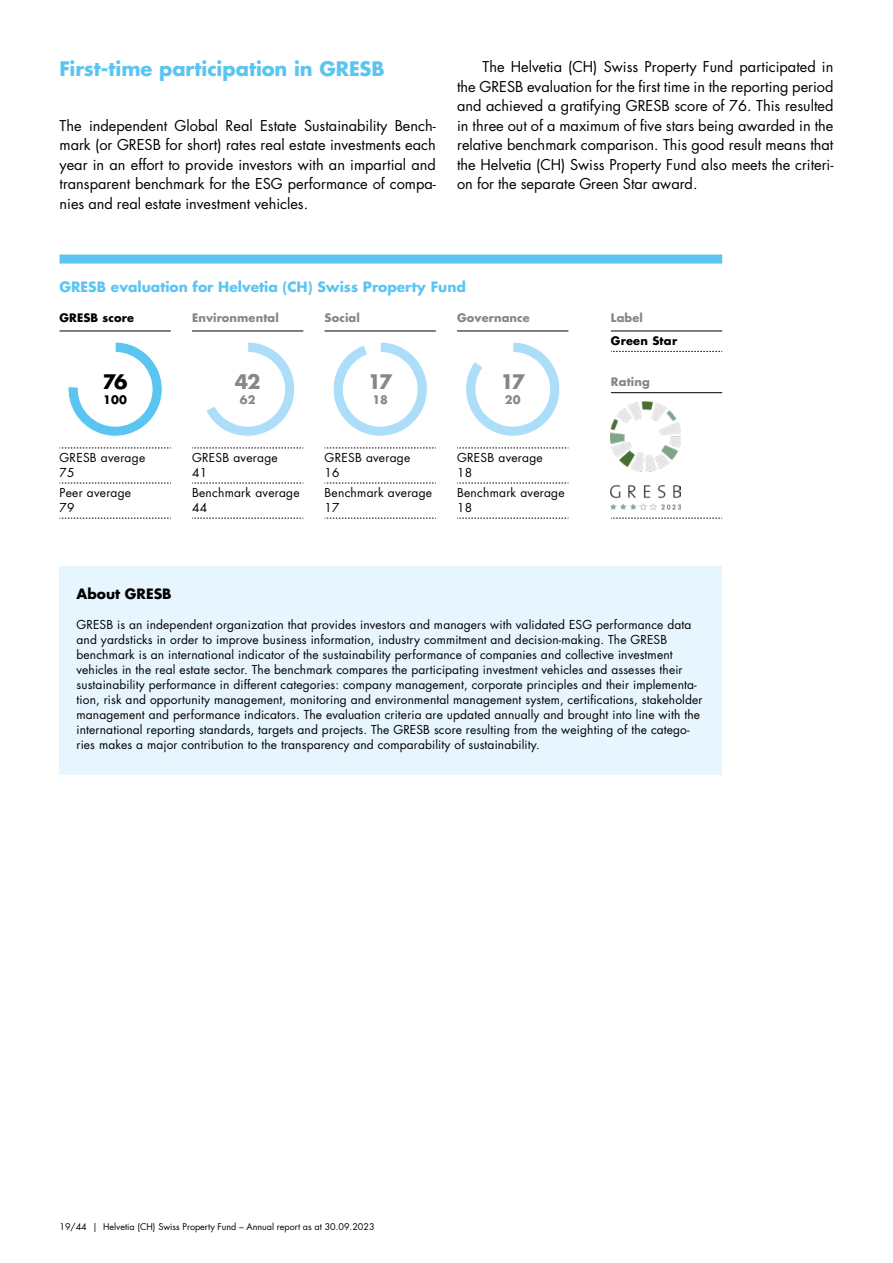
<style>
.page{position:relative;width:893px;height:1263px;background:#fff}
.page>*{position:absolute;margin:0;border:0;box-sizing:border-box;transform-origin:0 0}
.Subtitle_A_bold_13_16pt_HV-Blue{font:700 19.5px "Futura Std";letter-spacing:-.005em;color:#5bc5f2}
.Subtitle_A_bold_13_16pt_centered{font:700 19.5px "Futura Std";color:#878787}
.Subtitle_A_bold_13_16pt_centered-2{font:700 19.5px "Futura Std";color:#000}
.Copy_book_9_7_13pt_block_indent{font:14.55px/19.5px "Futura Std";color:#000;text-align:justify}
.Copy_book_9_7_13pt_block{font:14.55px/19.5px "Futura Std";color:#000;text-align:justify}
.Subtitle_B_bold_9_25_11pt_no_grid{font:700 13.8px "Futura Std";color:#5bc5f2}
.Subtitle_B_bold_9_25_11pt_no_grid-2{font:700 13.8px "Futura Std";color:#000}
.Table_Copy_book_8_10pt{font:12px/15px "Futura Std";letter-spacing:.01em;color:#000}
.Table_Copy_book_8pt{font:12px "Futura Std";letter-spacing:.02em;color:#000}
.Table_Copy_bold_7_6_10pt{font:700 11.4px "Futura Std";letter-spacing:.01em;color:#878787}
.Table_Copy_bold_7_6_10pt-2{font:700 11.4px "Futura Std";letter-spacing:.01em;color:#000}
.Table_Copy_bold_7_6pt{font:700 11.4px "Futura Std";letter-spacing:.02em;color:#000}
.Table_Copy_bold_7_6_10pt_centered{font:700 11.4px "Futura Std";color:#878787}
.Table_Copy_bold_7_6_10pt_centered-2{font:700 11.4px "Futura Std";color:#000}
.t1{font:9px "Futura Std";color:#000}
</style>
<div class="page">
<div style="left:60px;top:567px;width:662px;height:208px;background:#e6f5fe"></div>
<div style="left:60px;top:255px;width:662px;height:9px;background:#5bc5f2"></div>
<svg style="left:60px;top:448px;width:111px;height:1px"></svg>
<svg style="left:60px;top:483px;width:111px;height:1px"></svg>
<svg style="left:60px;top:518px;width:111px;height:1px"></svg>
<hr style="left:60px;top:331px;width:111px;height:1px;background:#000">
<svg style="left:192px;top:448px;width:112px;height:1px"></svg>
<svg style="left:192px;top:483px;width:112px;height:1px"></svg>
<svg style="left:192px;top:518px;width:112px;height:1px"></svg>
<hr style="left:192px;top:331px;width:111px;height:1px;background:#000">
<svg style="left:325px;top:448px;width:111px;height:1px"></svg>
<svg style="left:325px;top:483px;width:111px;height:1px"></svg>
<svg style="left:325px;top:518px;width:111px;height:1px"></svg>
<hr style="left:325px;top:331px;width:111px;height:1px;background:#000">
<svg style="left:457px;top:448px;width:112px;height:1px"></svg>
<svg style="left:457px;top:483px;width:112px;height:1px"></svg>
<svg style="left:457px;top:518px;width:112px;height:1px"></svg>
<hr style="left:457px;top:331px;width:111px;height:1px;background:#000">
<svg style="left:611px;top:351px;width:111px;height:1px"></svg>
<svg style="left:611px;top:518px;width:111px;height:1px"></svg>
<hr style="left:611px;top:392px;width:111px;height:1px;background:#000">
<hr style="left:611px;top:331px;width:111px;height:1px;background:#000">
<img style="left:611px;top:401px;width:70px;height:110px">
<svg style="left:68px;top:342px;width:94px;height:94px;fill:#5bc5f2"></svg>
<div style="left:78px;top:352px;width:75px;height:75px;background:#fff;border-radius:50%"></div>
<svg style="left:207px;top:342px;width:88px;height:94px"></svg>
<div style="left:210px;top:352px;width:75px;height:75px;background:#fff;border-radius:50%"></div>
<svg style="left:333px;top:342px;width:94px;height:94px"></svg>
<div style="left:343px;top:352px;width:75px;height:75px;background:#fff;border-radius:50%"></div>
<svg style="left:466px;top:342px;width:94px;height:94px"></svg>
<div style="left:475px;top:352px;width:75px;height:75px;background:#fff;border-radius:50%"></div>
<p class="Subtitle_A_bold_13_16pt_HV-Blue" style="left:60px;top:55px;width:327px">First-time participation in GRESB</p>
<p class="Copy_book_9_7_13pt_block" style="left:60px;top:116px;width:378px">The independent Global Real Estate Sustainability Bench&shy;mark (or GRESB for short) rates real estate investments each year in an effort to provide investors with an impartial and transparent benchmark for the ESG performance of compa&shy;nies and real estate investment vehicles.</p>
<p class="Copy_book_9_7_13pt_block_indent" style="left:457px;top:57px;width:378px;text-indent:26px">The Helvetia (CH) Swiss Property Fund participated in the GRESB evaluation for the first time in the reporting period and achieved a gratifying GRESB score of 76. This resulted in three out of a maximum of five stars being awarded in the relative benchmark comparison. This good result means that the Helvetia (CH) Swiss Property Fund also meets the criteri&shy;on for the separate Green Star award.</p>
<p class="Subtitle_B_bold_9_25_11pt_no_grid" style="left:60px;top:277px;width:408px">GRESB evaluation for Helvetia (CH) Swiss Property Fund</p>
<p class="Table_Copy_bold_7_6_10pt-2" style="left:60px;top:311px;width:76px">GRESB score</p>
<p class="Table_Copy_bold_7_6_10pt" style="left:192px;top:311px;width:88px">Environmental</p>
<p class="Table_Copy_bold_7_6_10pt" style="left:325px;top:311px;width:37px">Social</p>
<p class="Table_Copy_bold_7_6_10pt" style="left:457px;top:311px;width:74px">Governance</p>
<p class="Table_Copy_bold_7_6_10pt" style="left:611px;top:311px;width:34px">Label</p>
<p class="Table_Copy_bold_7_6pt" style="left:611px;top:333px;width:68px">Green Star</p>
<p class="Subtitle_A_bold_13_16pt_centered" style="left:235px;top:368px;width:27px">42</p>
<p class="Table_Copy_bold_7_6_10pt_centered" style="left:240px;top:392px;width:17px">62</p>
<p class="Subtitle_A_bold_13_16pt_centered-2" style="left:103px;top:368px;width:26px">76</p>
<p class="Table_Copy_bold_7_6_10pt" style="left:611px;top:374px;width:40px">Rating</p>
<p class="Table_Copy_bold_7_6_10pt_centered-2" style="left:103px;top:392px;width:25px">100</p>
<p class="Subtitle_A_bold_13_16pt_centered" style="left:368px;top:368px;width:26px">17</p>
<p class="Table_Copy_bold_7_6_10pt_centered" style="left:372px;top:392px;width:17px">18</p>
<p class="Subtitle_A_bold_13_16pt_centered" style="left:500px;top:368px;width:26px">17</p>
<p class="Table_Copy_bold_7_6_10pt_centered" style="left:505px;top:392px;width:17px">20</p>
<p class="Table_Copy_book_8pt" style="left:60px;top:450px;width:87px">GRESB average</p>
<p class="Table_Copy_book_8pt" style="left:60px;top:465px;width:17px">75</p>
<p class="Table_Copy_book_8pt" style="left:60px;top:485px;width:73px">Peer average</p>
<p class="Table_Copy_book_8pt" style="left:60px;top:500px;width:17px">79</p>
<p class="Table_Copy_book_8pt" style="left:192px;top:450px;width:87px">GRESB average</p>
<p class="Table_Copy_book_8pt" style="left:192px;top:465px;width:17px">41</p>
<p class="Table_Copy_book_8pt" style="left:192px;top:485px;width:109px">Benchmark average</p>
<p class="Table_Copy_book_8pt" style="left:192px;top:500px;width:17px">44</p>
<p class="Table_Copy_book_8pt" style="left:325px;top:450px;width:87px">GRESB average</p>
<p class="Table_Copy_book_8pt" style="left:325px;top:465px;width:17px">16</p>
<p class="Table_Copy_book_8pt" style="left:325px;top:485px;width:109px">Benchmark average</p>
<p class="Table_Copy_book_8pt" style="left:325px;top:500px;width:17px">17</p>
<p class="Table_Copy_book_8pt" style="left:457px;top:450px;width:87px">GRESB average</p>
<p class="Table_Copy_book_8pt" style="left:457px;top:465px;width:17px">18</p>
<p class="Table_Copy_book_8pt" style="left:457px;top:485px;width:109px">Benchmark average</p>
<p class="Table_Copy_book_8pt" style="left:457px;top:500px;width:17px">18</p>
<p class="Subtitle_B_bold_9_25_11pt_no_grid-2" style="left:77px;top:585px;width:97px">About GRESB</p>
<p class="Table_Copy_book_8_10pt" style="left:77px;top:617px;width:627px">GRESB is an independent organization that provides investors and managers with validated ESG performance data and yardsticks in order to improve business information, industry commitment and decision-making. The GRESB benchmark is an international indicator of the sustainability performance of companies and collective investment vehicles in the real estate sector. The benchmark compares the participating investment vehicles and assesses their sustainability performance in different categories: company management, corporate principles and their implementa&shy;tion, risk and opportunity management, monitoring and environmental management system, certifications, stakeholder management and performance indicators. The evaluation criteria are updated annually and brought into line with the international reporting standards, targets and projects. The GRESB score resulting from the weighting of the catego&shy;ries makes a major contribution to the transparency and comparability of sustainability.</p>
<p class="t1" style="left:60px;top:1221px;width:317px">19/44 | Helvetia (CH) Swiss Property Fund – Annual report as at 30.09.2023</p>
</div>
